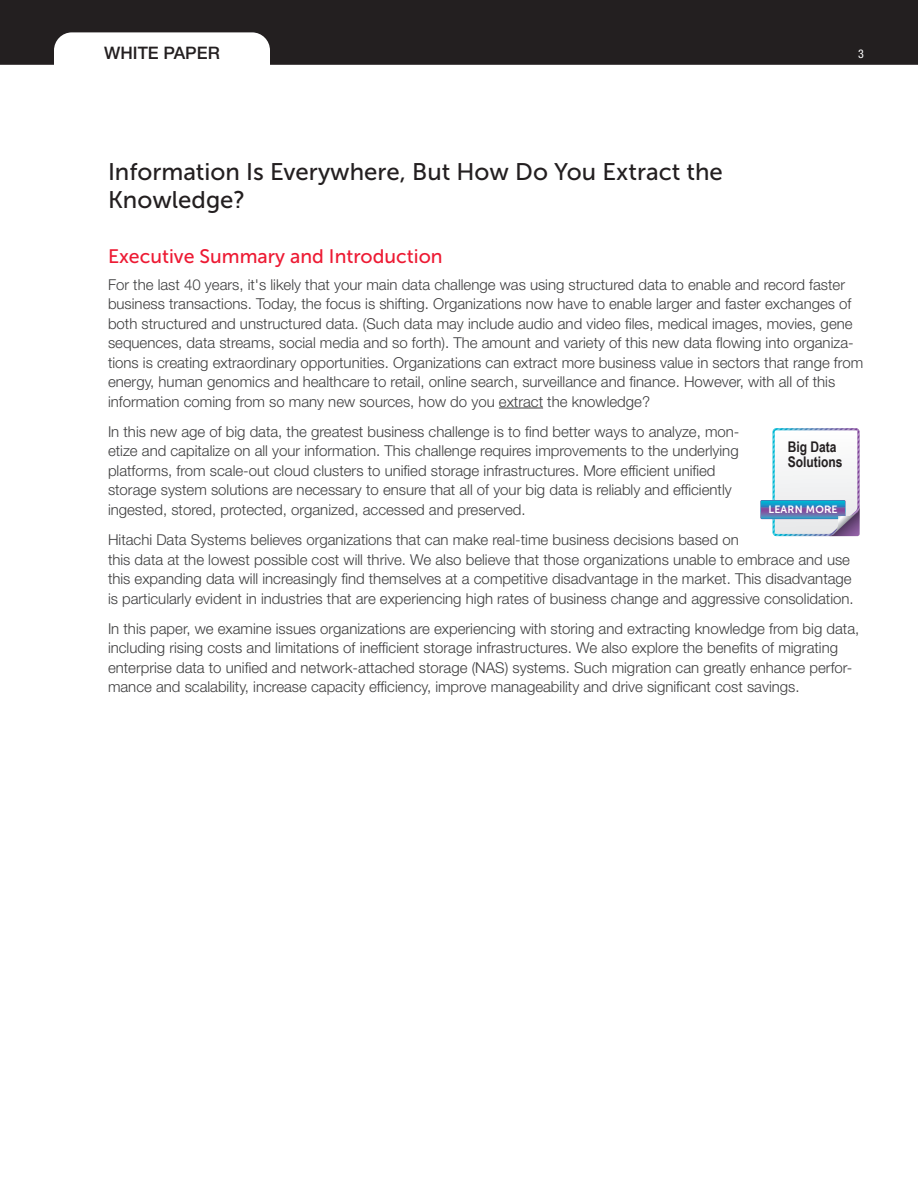
<style>
.page{position:relative;width:918px;height:1188px;background:#fff}
.page>*{position:absolute;margin:0;border:0;box-sizing:border-box;transform-origin:0 0}
.t1{font:24px/28.5px "Museo Sans 500";color:#231f20}
.t2{font:19.5px "Museo Sans 500";color:#ed1a33}
.t3{font:500 17.25px "Helvetica Neue LT Std";color:#231f20}
.t4{font:300 15px/19.5px "Helvetica Neue LT Std";color:#3e3e3f}
.t5{font:700 14.7px/15.5px "Arial Narrow";color:#231f20}
.t6{font:condensed 12px "Helvetica Neue LT Std";color:#fff}
.t7{font:10.5px "Museo Sans 700";letter-spacing:.025em;color:#fff}
</style>
<div class="page">
<svg style="left:0;top:0;width:918px;height:65px;background:#3d393a"></svg>
<hr style="left:499px;top:408px;width:44px;height:1px;background:#3e3e3f">
<svg style="left:760px;top:428px;width:100px;height:108px"></svg>
<p class="t3" style="left:104px;top:42px;width:117px">WHITE PAPER</p>
<p class="t6" style="left:858px;top:47px;width:7px">3</p>
<h1 class="t1" style="left:108px;top:158px;width:616px">Information Is Everywhere, But How Do You Extract the<br>Knowledge?</h1>
<h2 class="t2" style="left:108px;top:246px;width:336px">Executive Summary and Introduction</h2>
<p class="t4" style="left:108px;top:274px;width:757px">For the last 40 years, it's likely that your main data challenge was using structured data to enable and record faster business transactions. Today, the focus is shifting. Organizations now have to enable larger and faster exchanges of both structured and unstructured data. (Such data may include audio and video files, medical images, movies, gene sequences, data streams, social media and so forth). The amount and variety of this new data flowing into organiza&shy;tions is creating extraordinary opportunities. Organizations can extract more business value in sectors that range from energy, human genomics and healthcare to retail, online search, surveillance and finance. However, with all of this information coming from so many new sources, how do you extract the knowledge?</p>
<p class="t4" style="left:108px;top:421px;width:633px">In this new age of big data, the greatest business challenge is to find better ways to analyze, mon&shy;etize and capitalize on all your information. This challenge requires improvements to the underlying platforms, from scale-out cloud clusters to unified storage infrastructures. More efficient unified storage system solutions are necessary to ensure that all of your big data is reliably and efficiently ingested, stored, protected, organized, accessed and preserved.</p>
<p class="t4" style="left:108px;top:530px;width:747px">Hitachi Data Systems believes organizations that can make real-time business decisions based on<br>this data at the lowest possible cost will thrive. We also believe that those organizations unable to embrace and use this expanding data will increasingly find themselves at a competitive disadvantage in the market. This disadvantage is particularly evident in industries that are experiencing high rates of business change and aggressive consolidation.</p>
<p class="t4" style="left:108px;top:619px;width:753px">In this paper, we examine issues organizations are experiencing with storing and extracting knowledge from big data, including rising costs and limitations of inefficient storage infrastructures. We also explore the benefits of migrating enterprise data to unified and network-attached storage (NAS) systems. Such migration can greatly enhance perfor&shy;mance and scalability, increase capacity efficiency, improve manageability and drive significant cost savings.</p>
<p class="t5" style="left:788px;top:438px;width:56px">Big Data<br>Solutions</p>
<p class="t7" style="left:768px;top:503px;width:71px">LEARN MORE</p>
</div>
